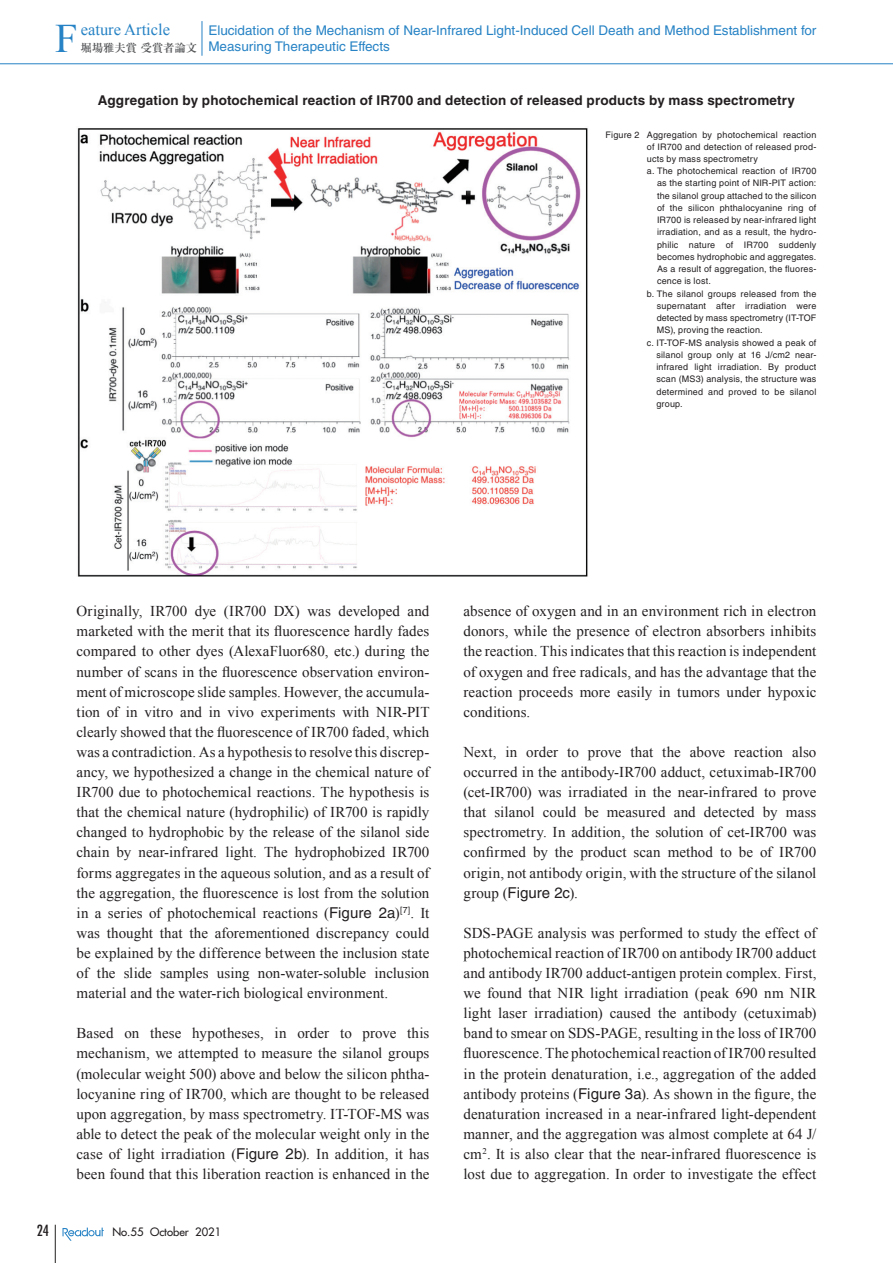
<style>
.page{position:relative;width:893px;height:1263px;background:#fff}
.page>*{position:absolute;margin:0;border:0;box-sizing:border-box;transform-origin:0 0}
.t1{font:40.5px "Times New Roman";color:#2783c5}
.t2{font:16.5px "Times New Roman";color:#2783c5}
.t3{font:15px/20.1px "Times New Roman";letter-spacing:.005em;color:#231f20;text-align:justify}
.t4{font:condensed 15px "Futura Std";color:#231f20}
.t5{font:700 13.5px "Helvetica LT Std";letter-spacing:.01em;color:#231f20}
.t6{font:13.35px/16.5px "Helvetica LT Std";color:#2783c5}
.t7{font:500 11.25px "Futura Std";color:#231f20}
.t8{font:700 11.25px "Ryumin Pro";color:#57585a}
.t9{font:9px "Helvetica LT Std";letter-spacing:.02em;color:#231f20}
.s1{font-family:"Helvetica LT Std"}
</style>
<div class="page">
<hr style="left:0;top:63px;width:893px;height:1px;background:#2783c5">
<hr style="left:55px;top:1225px;width:1px;height:38px;background:#231f20">
<svg style="left:63px;top:1227px;width:41px;height:14px"></svg>
<hr style="left:202px;top:21px;width:1px;height:35px;background:#2783c5">
<img style="left:77px;top:128px;width:511px;height:448px">
<h1 class="t1" style="left:55px;top:11px;width:24px">F</h1>
<p class="t2" style="left:81px;top:19px;width:91px">eature Article</p>
<p class="t8" style="left:81px;top:39px;width:118px">堀場雅夫賞 受賞者論文</p>
<p class="t6" style="left:208px;top:22px;width:609px">Elucidation of the Mechanism of Near-Infrared Light-Induced Cell Death and Method Establishment for<br>Measuring Therapeutic Effects</p>
<p class="t5" style="left:98px;top:92px;width:699px">Aggregation by photochemical reaction of IR700 and detection of released products by mass spectrometry</p>
<p class="t9" style="left:605px;top:129px;width:212px">Figure 2 Aggregation by photochemical reaction</p>
<p class="t9" style="left:647px;top:141px;width:171px">of IR700 and detection of released prod-</p>
<p class="t9" style="left:647px;top:154px;width:112px">ucts by mass spectrometry</p>
<p class="t9" style="left:647px;top:166px;width:171px">a. The photochemical reaction of IR700</p>
<p class="t9" style="left:657px;top:178px;width:161px">as the starting point of NIR-PIT action:</p>
<p class="t9" style="left:657px;top:190px;width:161px">the silanol group attached to the silicon</p>
<p class="t9" style="left:657px;top:203px;width:161px">of the silicon phthalocyanine ring of</p>
<p class="t9" style="left:657px;top:215px;width:161px">IR700 is released by near-infrared light</p>
<p class="t9" style="left:657px;top:227px;width:161px">irradiation, and as a result, the hydro-</p>
<p class="t9" style="left:657px;top:239px;width:161px">philic nature of IR700 suddenly</p>
<p class="t9" style="left:657px;top:252px;width:161px">becomes hydrophobic and aggregates.</p>
<p class="t9" style="left:657px;top:264px;width:161px">As a result of aggregation, the fluores-</p>
<p class="t9" style="left:657px;top:276px;width:55px">cence is lost.</p>
<p class="t9" style="left:647px;top:288px;width:171px">b. The silanol groups released from the</p>
<p class="t9" style="left:657px;top:300px;width:161px">supernatant after irradiation were</p>
<p class="t9" style="left:657px;top:313px;width:161px">detected by mass spectrometry (IT-TOF</p>
<p class="t9" style="left:657px;top:325px;width:107px">MS), proving the reaction.</p>
<p class="t9" style="left:647px;top:337px;width:171px">c. IT-TOF-MS analysis showed a peak of</p>
<p class="t9" style="left:656px;top:349px;width:161px">silanol group only at 16 J/cm2 near-</p>
<p class="t9" style="left:656px;top:362px;width:162px">infrared light irradiation. By product</p>
<p class="t9" style="left:656px;top:374px;width:162px">scan (MS3) analysis, the structure was</p>
<p class="t9" style="left:656px;top:386px;width:162px">determined and proved to be silanol</p>
<p class="t9" style="left:656px;top:398px;width:28px">group.</p>
<p class="t3" style="left:77px;top:601px;width:354px">Originally, IR700 dye (IR700 DX) was developed and marketed with the merit that its fluorescence hardly fades compared to other dyes (AlexaFluor680, etc.) during the number of scans in the fluorescence observation environ&shy;ment of microscope slide samples. However, the accumula&shy;tion of in vitro and in vivo experiments with NIR-PIT clearly showed that the fluorescence of IR700 faded, which was a contradiction. As a hypothesis to resolve this discrep&shy;ancy, we hypothesized a change in the chemical nature of IR700 due to photochemical reactions. The hypothesis is that the chemical nature (hydrophilic) of IR700 is rapidly changed to hydrophobic by the release of the silanol side chain by near-infrared light. The hydrophobized IR700 forms aggregates in the aqueous solution, and as a result of the aggregation, the fluorescence is lost from the solution in a series of photochemical reactions (<span class="s1">Figure 2a</span>)<sup>[7]</sup>. It was thought that the aforementioned discrepancy could be explained by the difference between the inclusion state of the slide samples using non-water-soluble inclusion material and the water-rich biological environment.</p>
<p class="t3" style="left:77px;top:1023px;width:354px">Based on these hypotheses, in order to prove this mechanism, we attempted to measure the silanol groups (molecular weight 500) above and below the silicon phtha&shy;locyanine ring of IR700, which are thought to be released upon aggregation, by mass spectrometry. IT-TOF-MS was able to detect the peak of the molecular weight only in the case of light irradiation (<span class="s1">Figure 2b</span>). In addition, it has been found that this liberation reaction is enhanced in the</p>
<p class="t4" style="left:37px;top:1222px;width:14px">24</p>
<p class="t7" style="left:112px;top:1225px;width:110px">No.55 October 2021</p>
<p class="t3" style="left:463px;top:601px;width:354px">absence of oxygen and in an environment rich in electron donors, while the presence of electron absorbers inhibits the reaction. This indicates that this reaction is independent of oxygen and free radicals, and has the advantage that the reaction proceeds more easily in tumors under hypoxic conditions.</p>
<p class="t3" style="left:463px;top:742px;width:354px">Next, in order to prove that the above reaction also occurred in the antibody-IR700 adduct, cetuximab-IR700 (cet-IR700) was irradiated in the near-infrared to prove that silanol could be measured and detected by mass spectrometry. In addition, the solution of cet-IR700 was confirmed by the product scan method to be of IR700 origin, not antibody origin, with the structure of the silanol group (<span class="s1">Figure 2c</span>).</p>
<p class="t3" style="left:463px;top:922px;width:354px">SDS-PAGE analysis was performed to study the effect of photochemical reaction of IR700 on antibody IR700 adduct and antibody IR700 adduct-antigen protein complex. First, we found that NIR light irradiation (peak 690 nm NIR light laser irradiation) caused the antibody (cetuximab) band to smear on SDS-PAGE, resulting in the loss of IR700 fluorescence. The photochemical reaction of IR700 resulted in the protein denaturation, i.e., aggregation of the added antibody proteins (<span class="s1">Figure 3a</span>). As shown in the figure, the denaturation increased in a near-infrared light-dependent manner, and the aggregation was almost complete at 64 J/ cm<sup>2</sup>. It is also clear that the near-infrared fluorescence is lost due to aggregation. In order to investigate the effect</p>
</div>
